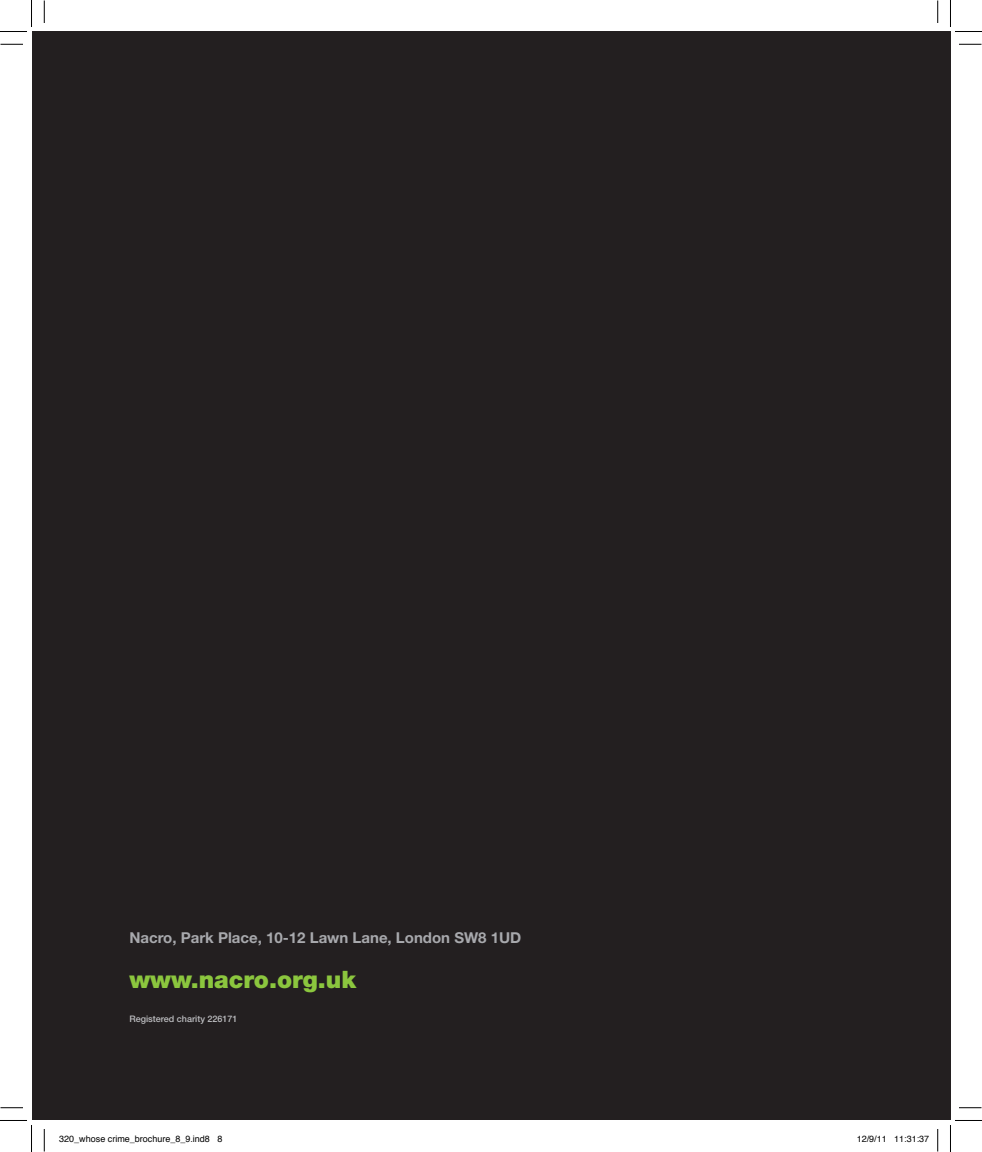
<style>
.page{position:relative;width:982px;height:1152px;background:#fff}
.page>*{position:absolute;margin:0;border:0;box-sizing:border-box;transform-origin:0 0}
.t1{font:900 24px "Helvetica Neue";color:#8bc63e}
.t2{font:700 15px "Helvetica Neue";color:#a8a9ad}
.t3{font:9px "Helvetica";color:#000}
.t4{font:500 9px "Helvetica Neue";color:#bcbdc0}
</style>
<div class="page">
<div style="left:32px;top:32px;width:918px;height:1088px;background:#231f20"></div>
<svg style="left:0;top:44px;width:23px;height:1px"></svg>
<svg style="left:959px;top:44px;width:22px;height:1px"></svg>
<svg style="left:0;top:1107px;width:23px;height:1px"></svg>
<svg style="left:959px;top:1107px;width:22px;height:1px"></svg>
<svg style="left:44px;top:0;width:1px;height:23px"></svg>
<svg style="left:44px;top:1129px;width:1px;height:22px"></svg>
<svg style="left:937px;top:0;width:1px;height:23px"></svg>
<svg style="left:937px;top:1129px;width:1px;height:22px"></svg>
<svg style="left:0;top:0;width:32px;height:32px"></svg>
<svg style="left:0;top:1120px;width:32px;height:32px"></svg>
<svg style="left:950px;top:0;width:31px;height:32px"></svg>
<svg style="left:950px;top:1120px;width:31px;height:32px"></svg>
<h2 class="t2" style="left:129px;top:932px;width:393px">Nacro, Park Place, 10-12 Lawn Lane, London SW8 1UD</h2>
<h1 class="t1" style="left:129px;top:970px;width:228px">www.nacro.org.uk</h1>
<p class="t4" style="left:129px;top:1015px;width:110px">Registered charity 226171</p>
<p class="t3" style="left:59px;top:1136px;width:165px">320_whose crime_brochure_8_9.ind8 8</p>
<p class="t3" style="left:856px;top:1136px;width:74px">12/9/11 11:31:37</p>
</div>
